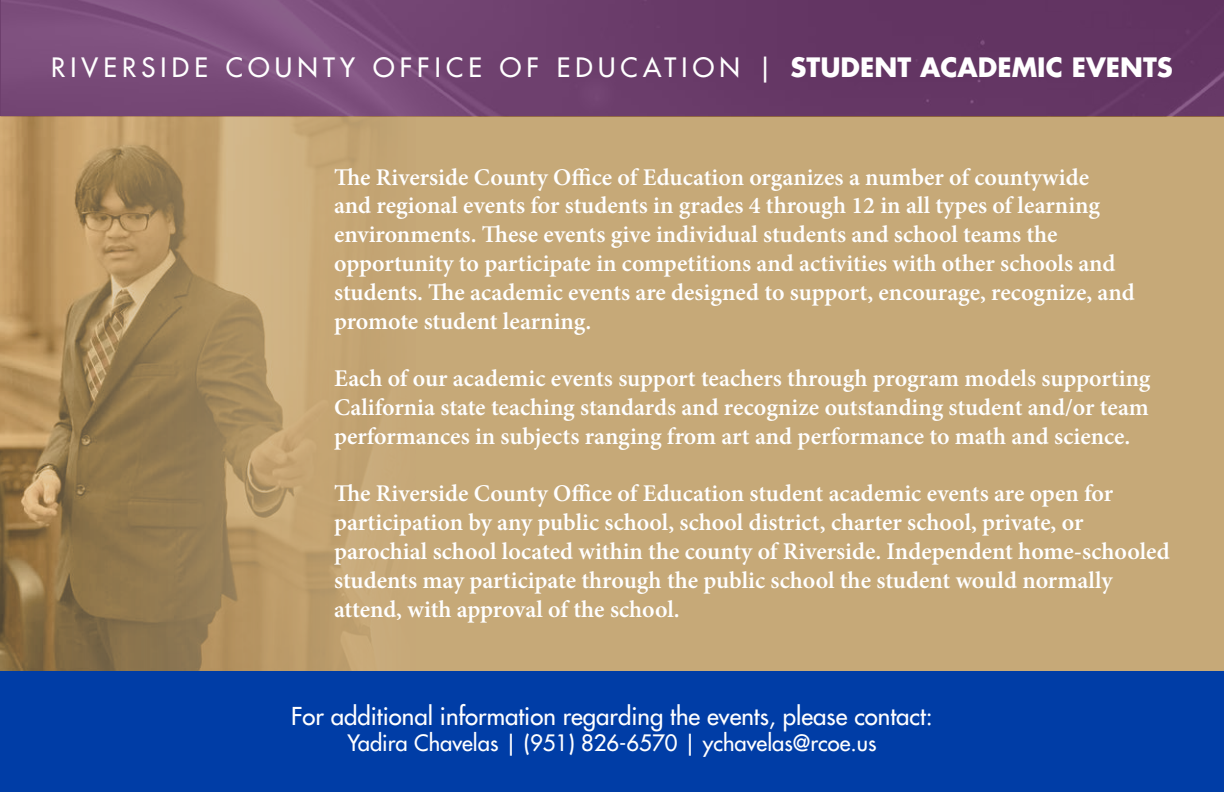
<style>
.page{position:relative;width:1224px;height:792px;background:#fff}
.page>*{position:absolute;margin:0;border:0;box-sizing:border-box;transform-origin:0 0}
.t1{font:500 26px "Futura Std";letter-spacing:.2em;color:#fff}
.t2{font:600 24px/28.8px "Minion Pro";color:#fff}
.t3{font:500 24px "Futura Std";color:#fff}
.t4{font:500 22px "Futura Std";color:#fff}
.s1{font-weight:700}
</style>
<div class="page">
<img style="left:0;top:0;width:1px;height:117px">
<div style="left:0;top:117px;width:1224px;height:675px;background:#c6a978"></div>
<img style="left:0;top:117px;width:371px;height:554px">
<img style="left:1px;top:0;width:1223px;height:117px">
<div style="left:0;top:671px;width:1224px;height:121px;background:#003da6"></div>
<h2 class="t1" style="left:51px;top:51px;width:1123px">RIVERSIDE COUNTY OFFICE OF EDUCATION | <span class="s1">STUDENT ACADEMIC EVENTS</span></h2>
<p class="t2" style="left:334px;top:162px;width:802px">The Riverside County Office of Education organizes a number of countywide<br>and regional events for students in grades 4 through 12 in all types of learning environments. These events give individual students and school teams the opportunity to participate in competitions and activities with other schools and students. The academic events are designed to support, encourage, recognize, and promote student learning.</p>
<p class="t2" style="left:334px;top:364px;width:818px;text-align:justify">Each of our academic events support teachers through program models supporting California state teaching standards and recognize outstanding student and/or team performances in subjects ranging from art and performance to math and science.</p>
<p class="t2" style="left:334px;top:479px;width:837px">The Riverside County Office of Education student academic events are open for participation by any public school, school district, charter school, private, or parochial school located within the county of Riverside. Independent home-schooled students may participate through the public school the student would normally attend, with approval of the school.</p>
<p class="t3" style="left:291px;top:701px;width:643px">For additional information regarding the events, please contact:</p>
<p class="t4" style="left:347px;top:729px;width:531px">Yadira Chavelas | (951) 826-6570 | ychavelas@rcoe.us</p>
</div>
